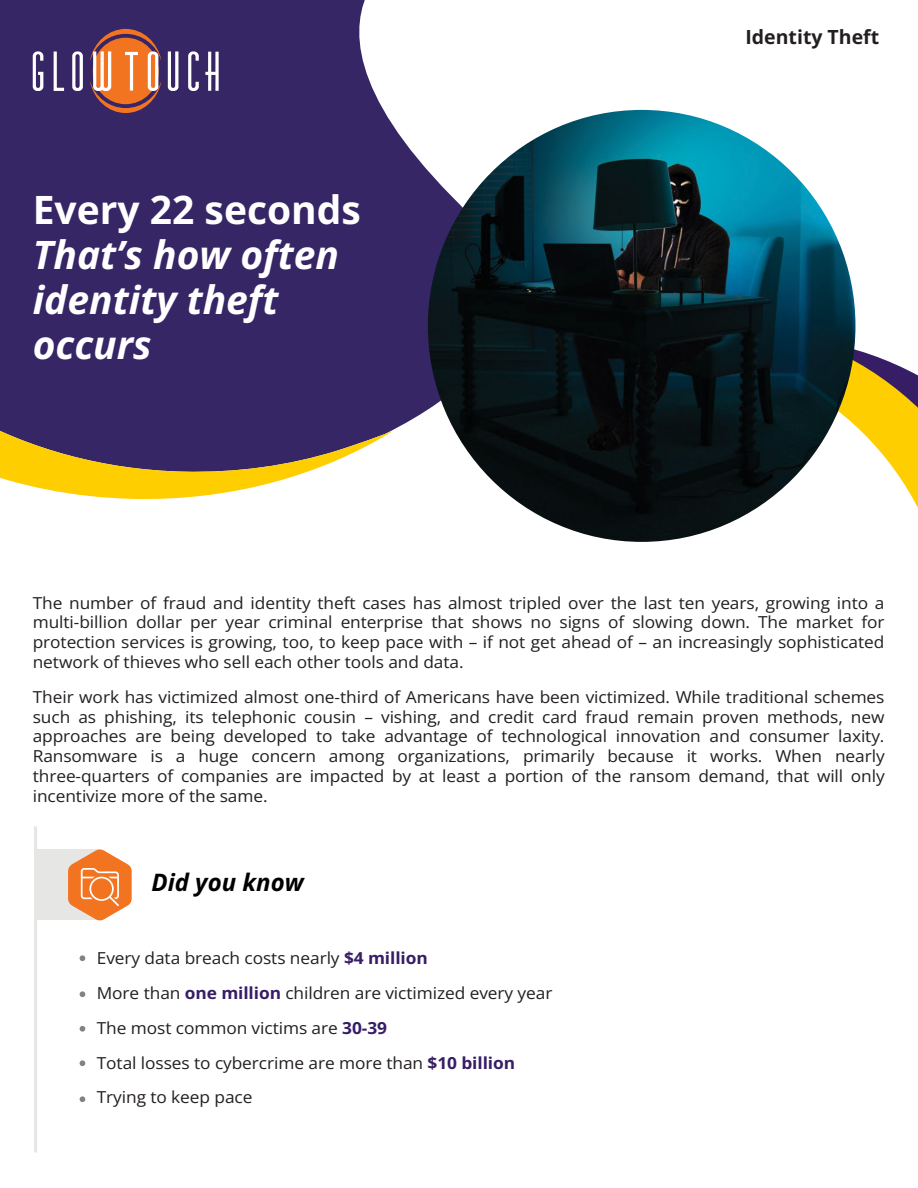
<style>
.page{position:relative;width:918px;height:1188px;background:#fff}
.page>*{position:absolute;margin:0;border:0;box-sizing:border-box;transform-origin:0 0}
.t1{font:italic 700 39px/45px "Open Sans";color:#fff}
.t2{font:700 39px "Open Sans";color:#fff}
.t3{font:italic 700 24px "Open Sans";color:#000}
.t4{font:700 19.5px "Open Sans";color:#231f20}
.t5{font:16.5px/19.8px "Open Sans";letter-spacing:-.005em;color:#231f20;text-align:justify;scale:1.05 1}
.s1{font-weight:700;color:#371d66}
</style>
<div class="page">
<div style="left:0;top:0;width:428px;height:430px;background:#362666"></div>
<svg style="left:72px;top:51px;width:11px;height:40px"></svg>
<svg style="left:33px;top:51px;width:10px;height:40px"></svg>
<svg style="left:54px;top:52px;width:10px;height:39px"></svg>
<svg style="left:168px;top:51px;width:10px;height:40px"></svg>
<svg style="left:90px;top:29px;width:71px;height:84px;background:#ba6f54"></svg>
<svg style="left:188px;top:51px;width:11px;height:40px"></svg>
<svg style="left:205px;top:52px;width:14px;height:39px"></svg>
<hr style="left:34px;top:826px;width:3px;height:326px;background:#e6e6e5">
<div style="left:36px;top:849px;width:64px;height:71px;background:#e6e6e5"></div>
<svg style="left:68px;top:849px;width:64px;height:72px"></svg>
<svg style="left:855px;top:314px;width:63px;height:194px"></svg>
<svg style="left:0;top:415px;width:393px;height:84px"></svg>
<img style="left:428px;top:110px;width:427px;height:432px">
<svg style="left:80px;top:955px;width:5px;height:6px"></svg>
<svg style="left:80px;top:991px;width:5px;height:6px"></svg>
<svg style="left:80px;top:1026px;width:5px;height:6px"></svg>
<svg style="left:80px;top:1060px;width:5px;height:6px"></svg>
<svg style="left:80px;top:1096px;width:5px;height:6px"></svg>
<h1 class="t2" style="left:33px;top:183px;width:330px">Every 22 seconds</h1>
<h1 class="t1" style="left:33px;top:231px;width:308px">That’s how often identity theft occurs</h1>
<p class="t4" style="left:745px;top:24px;width:135px">Identity Theft</p>
<p class="t5" style="left:33px;top:592px;width:813px">The number of fraud and identity theft cases has almost tripled over the last ten years, growing into a multi-billion dollar per year criminal enterprise that shows no signs of slowing down. The market for protection services is growing, too, to keep pace with – if not get ahead of – an increasingly sophisticated network of thieves who sell each other tools and data.</p>
<p class="t5" style="left:33px;top:686px;width:813px">Their work has victimized almost one-third of Americans have been victimized. While traditional schemes such as phishing, its telephonic cousin – vishing, and credit card fraud remain proven methods, new approaches are being developed to take advantage of technological innovation and consumer laxity.<br>Ransomware is a huge concern among organizations, primarily because it works. When nearly three-quarters of companies are impacted by at least a portion of the ransom demand, that will only incentivize more of the same.</p>
<h2 class="t3" style="left:151px;top:866px;width:154px">Did you know</h2>
<p class="t5" style="left:97px;top:940px;width:435px;line-height:34.8px;text-align:left">Every data breach costs nearly <span class="s1">$4 million<br></span>More than <span class="s1">one million</span> children are victimized every year The most common victims are <span class="s1">30-39<br></span>Total losses to cybercrime are more than <span class="s1">$10 billion </span>Trying to keep pace</p>
</div>
